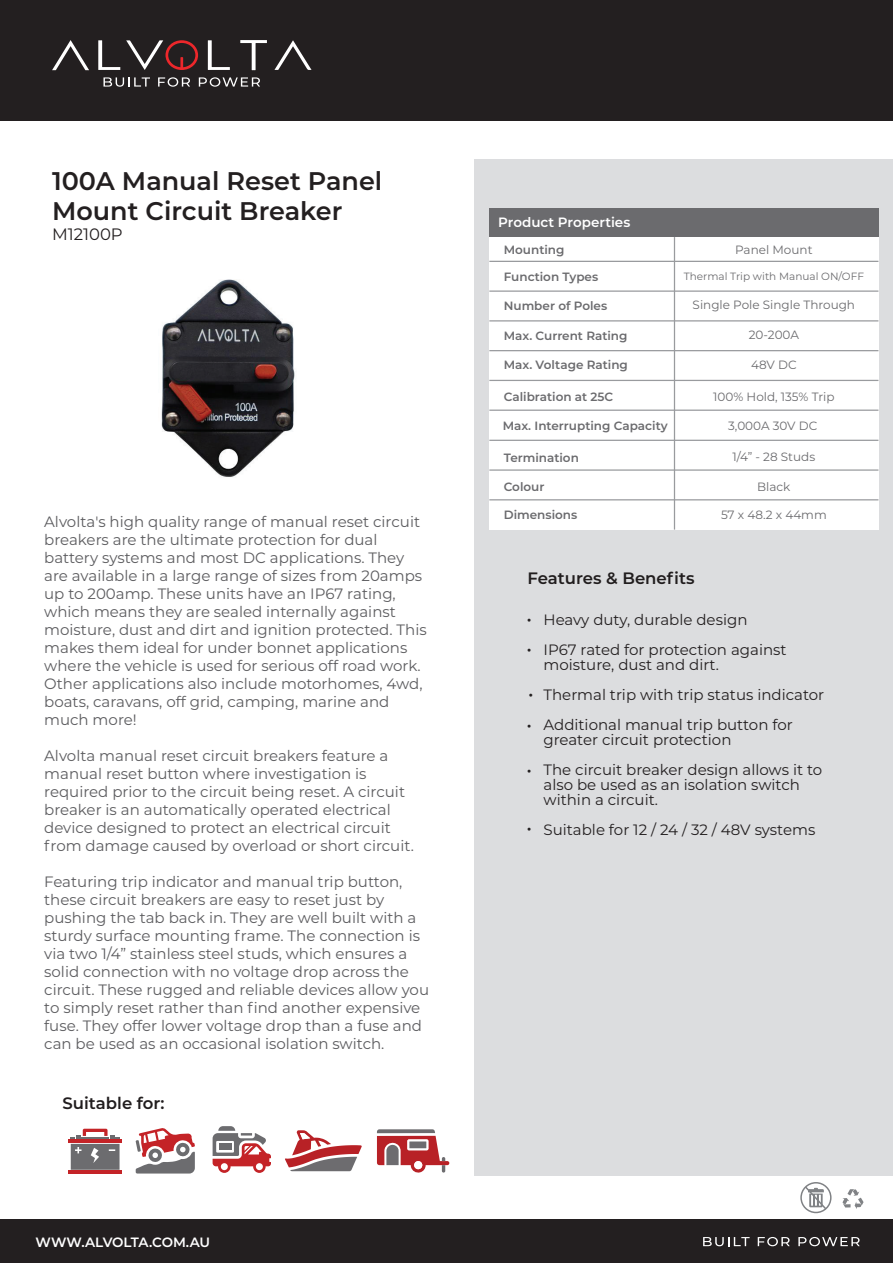
<style>
.page{position:relative;width:893px;height:1263px;background:#fff}
.page>*{position:absolute;margin:0;border:0;box-sizing:border-box;transform-origin:0 0}
.t1{font:600 25.5px/30.6px "Montserrat";color:#231f20}
.t2{font:19.5px/29.8px "Montserrat";color:#231f20}
.t3{font:600 16.5px "Montserrat";color:#211d1e}
.t4{font:16.5px "Montserrat";color:#231f20}
.t5{font:15px/18px "Montserrat";color:#5c5c5f}
.t6{font:15px/30px "Montserrat";color:#231f20}
.t7{font:600 13.5px "Montserrat";color:#fff}
.t8{font:600 12px "Montserrat";color:#6b6b6e}
.t9{font:12px "Montserrat";color:#6b6b6e}
.t10{font:10.5px "Montserrat";color:#6b6b6e}
</style>
<div class="page">
<div style="left:0;top:0;width:893px;height:121px;background:#231f20"></div>
<div style="left:0;top:1219px;width:893px;height:44px;background:#231f20"></div>
<div style="left:474px;top:159px;width:419px;height:1016px;background:#dcdddf"></div>
<svg style="left:842px;top:1189px;width:21px;height:20px"></svg>
<div style="left:800px;top:1182px;width:31px;height:31px;border:2px solid #808285;border-radius:50%"></div>
<svg style="left:803px;top:1185px;width:25px;height:26px"></svg>
<svg style="left:52px;top:40px;width:37px;height:30px"></svg>
<svg style="left:274px;top:40px;width:38px;height:30px"></svg>
<svg style="left:126px;top:40px;width:72px;height:30px"></svg>
<svg style="left:240px;top:40px;width:27px;height:30px"></svg>
<svg style="left:208px;top:40px;width:22px;height:30px"></svg>
<svg style="left:98px;top:40px;width:22px;height:30px"></svg>
<svg style="left:703px;top:1237px;width:47px;height:9px"></svg>
<svg style="left:758px;top:1237px;width:32px;height:9px"></svg>
<svg style="left:798px;top:1237px;width:62px;height:9px"></svg>
<svg style="left:103px;top:77px;width:47px;height:10px"></svg>
<svg style="left:158px;top:77px;width:32px;height:10px"></svg>
<svg style="left:199px;top:77px;width:61px;height:10px"></svg>
<hr style="left:68px;top:1139px;width:54px;height:4px;background:#c42327">
<hr style="left:68px;top:1171px;width:54px;height:3px;background:#c42327">
<svg style="left:71px;top:1129px;width:49px;height:9px"></svg>
<svg style="left:71px;top:1144px;width:49px;height:26px"></svg>
<svg style="left:136px;top:1128px;width:59px;height:45px"></svg>
<svg style="left:213px;top:1126px;width:58px;height:47px"></svg>
<div style="left:219px;top:1144px;width:12px;height:6px;background:#6c6c6f"></div>
<svg style="left:285px;top:1130px;width:77px;height:42px"></svg>
<svg style="left:377px;top:1129px;width:73px;height:44px"></svg>
<img style="left:161px;top:279px;width:134px;height:198px">
<div style="left:489px;top:237px;width:389px;height:293px;background:#fff"></div>
<hr style="left:489px;top:350px;width:389px;height:1px;background:#999b9e">
<hr style="left:489px;top:380px;width:389px;height:1px;background:#999b9e">
<hr style="left:489px;top:410px;width:389px;height:1px;background:#999b9e">
<hr style="left:489px;top:261px;width:389px;height:1px;background:#999b9e">
<hr style="left:489px;top:290px;width:389px;height:2px;background:#999b9e">
<hr style="left:489px;top:320px;width:389px;height:1px;background:#999b9e">
<hr style="left:489px;top:469px;width:389px;height:2px;background:#999b9e">
<hr style="left:489px;top:499px;width:389px;height:1px;background:#999b9e">
<hr style="left:489px;top:440px;width:389px;height:1px;background:#999b9e">
<hr style="left:674px;top:237px;width:1px;height:293px;background:#999b9e">
<div style="left:489px;top:208px;width:389px;height:29px;background:#6b6b6e"></div>
<h1 class="t1" style="left:52px;top:164px;width:332px">100A Manual Reset Panel<br>Mount Circuit Breaker</h1>
<p class="t4" style="left:52px;top:223px;width:72px">M12100P</p>
<p class="t5" style="left:44px;top:512px;width:384px">Alvolta's high quality range of manual reset circuit breakers are the ultimate protection for dual battery systems and most DC applications. They are available in a large range of sizes from 20amps up to 200amp. These units have an IP67 rating, which means they are sealed internally against moisture, dust and dirt and ignition protected. This makes them ideal for under bonnet applications where the vehicle is used for serious off road work.<br>Other applications also include motorhomes, 4wd, boats, caravans, off grid, camping, marine and much more!</p>
<p class="t5" style="left:44px;top:746px;width:371px">Alvolta manual reset circuit breakers feature a manual reset button where investigation is required prior to the circuit being reset. A circuit breaker is an automatically operated electrical device designed to protect an electrical circuit from damage caused by overload or short circuit.</p>
<p class="t5" style="left:44px;top:872px;width:386px">Featuring trip indicator and manual trip button, these circuit breakers are easy to reset just by pushing the tab back in. They are well built with a sturdy surface mounting frame. The connection is via two 1/4” stainless steel studs, which ensures a solid connection with no voltage drop across the circuit. These rugged and reliable devices allow you to simply reset rather than find another expensive fuse. They offer lower voltage drop than a fuse and can be used as an occasional isolation switch.</p>
<p class="t3" style="left:63px;top:1091px;width:103px">Suitable for:</p>
<p class="t7" style="left:36px;top:1232px;width:176px">WWW.ALVOLTA.COM.AU</p>
<p class="t7" style="left:498px;top:212px;width:134px">Product Properties</p>
<p class="t8" style="left:504px;top:241px;width:62px">Mounting</p>
<p class="t8" style="left:504px;top:268px;width:96px">Function Types</p>
<p class="t8" style="left:504px;top:298px;width:105px">Number of Poles</p>
<p class="t8" style="left:504px;top:327px;width:125px">Max. Current Rating</p>
<p class="t8" style="left:504px;top:356px;width:126px">Max. Voltage Rating</p>
<p class="t8" style="left:504px;top:388px;width:111px">Calibration at 25C</p>
<p class="t9" style="left:735px;top:241px;width:79px">Panel Mount</p>
<p class="t10" style="left:684px;top:269px;width:182px">Thermal Trip with Manual ON/OFF</p>
<p class="t9" style="left:693px;top:296px;width:164px">Single Pole Single Through</p>
<p class="t9" style="left:749px;top:326px;width:52px">20-200A</p>
<p class="t9" style="left:751px;top:356px;width:47px">48V DC</p>
<p class="t9" style="left:713px;top:388px;width:123px">100% Hold, 135% Trip</p>
<p class="t8" style="left:503px;top:417px;width:166px">Max. Interrupting Capacity</p>
<p class="t9" style="left:728px;top:418px;width:91px">3,000A 30V DC</p>
<p class="t8" style="left:504px;top:449px;width:77px">Termination</p>
<p class="t9" style="left:732px;top:448px;width:84px">1/4” - 28 Studs</p>
<p class="t8" style="left:504px;top:478px;width:42px">Colour</p>
<p class="t8" style="left:504px;top:506px;width:75px">Dimensions</p>
<p class="t9" style="left:757px;top:478px;width:35px">Black</p>
<p class="t9" style="left:721px;top:506px;width:107px">57 x 48.2 x 44mm</p>
<p class="t3" style="left:528px;top:566px;width:168px">Features &amp; Benefits</p>
<h2 class="t2" style="left:526px;top:604px;width:8px">• •</h2>
<h2 class="t2" style="left:526px;top:679px;width:9px;line-height:30.6px">• •</h2>
<h2 class="t2" style="left:526px;top:755px;width:8px">•</h2>
<h2 class="t2" style="left:526px;top:814px;width:8px">•</h2>
<p class="t6" style="left:543px;top:604px;width:245px">Heavy duty, durable design<br>IP67 rated for protection against</p>
<p class="t6" style="left:543px;top:649px;width:282px">moisture, dust and dirt.<br>Thermal trip with trip status indicator<br>Additional manual trip button for</p>
<p class="t6" style="left:543px;top:724px;width:280px">greater circuit protection<br>The circuit breaker design allows it to</p>
<p class="t6" style="left:543px;top:776px;width:258px;line-height:15px">also be used as an isolation switch within a circuit.</p>
<p class="t6" style="left:543px;top:814px;width:273px">Suitable for 12 / 24 / 32 / 48V systems</p>
</div>
